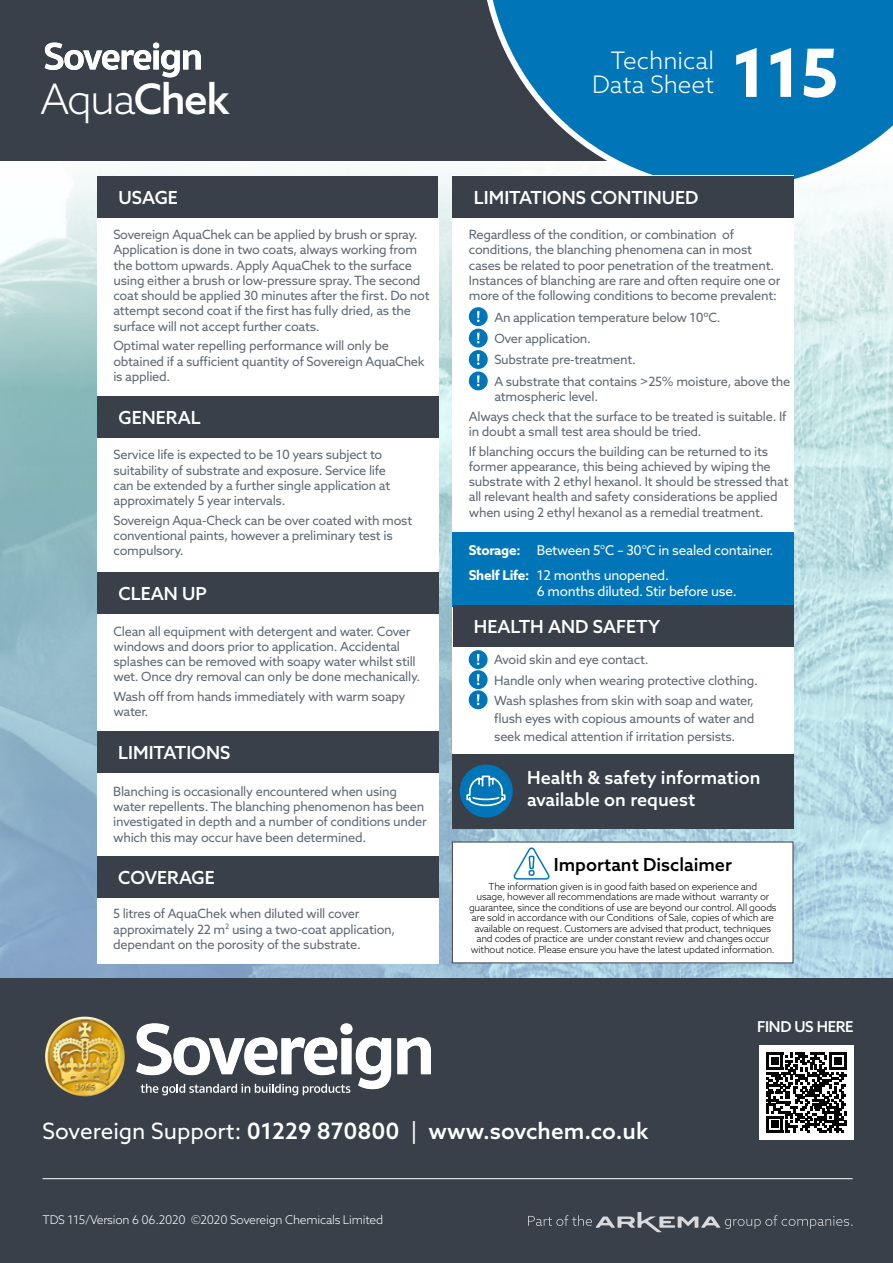
<style>
.page{position:relative;width:893px;height:1263px;background:#fff}
.page>*{position:absolute;margin:0;border:0;box-sizing:border-box;transform-origin:0 0}
.t1{font:700 66.6px "Azo Sans";color:#fff}
.t2{font:300 42px "Azo Sans";color:#fff}
.t3{font:300 24.15px/24.2px "Azo Sans";color:#fff;text-align:right}
.t4{font:500 22.5px "Azo Sans";color:#fff}
.t5{font:500 18px/21.6px "Azo Sans";color:#fff}
.t6{font:500 18px "Azo Sans";color:#000}
.t7{font:500 15px "Azo Sans";letter-spacing:-.02em;color:#fff}
.t8{font:13.5px/24.8px "Azo Sans";letter-spacing:-.02em;color:#fff}
.t9{font:12.75px/15.3px "Azo Sans";letter-spacing:-.02em;color:#5f6872}
.t10{font:300 12px "Azo Sans";letter-spacing:-.02em;color:#fff}
.t11{font:300 9.75px/10.5px "Azo Sans";letter-spacing:-.02em;color:#000;text-align:center}
.s1{font-weight:500}
.s2{font-weight:700}
.s3{font-weight:400}
</style>
<div class="page">
<img style="left:0;top:173px;width:893px;height:805px">
<div style="left:0;top:0;width:795px;height:161px;background:#39404a"></div>
<div style="left:0;top:978px;width:893px;height:285px;background:#39404a"></div>
<svg style="left:480px;top:0;width:413px;height:193px"></svg>
<svg style="left:397px;top:1037px;width:34px;height:37px"></svg>
<svg style="left:136px;top:1023px;width:255px;height:72px"></svg>
<img style="left:45px;top:1016px;width:80px;height:80px">
<svg style="left:528px;top:1212px;width:324px;height:20px"></svg>
<hr style="left:43px;top:1178px;width:809px;height:1px;background:#fff">
<svg style="left:45px;top:43px;width:156px;height:34px"></svg>
<div style="left:452px;top:842px;width:341px;height:121px;background:#fff"></div>
<div style="left:453px;top:176px;width:341px;height:652px;background:#fff"></div>
<div style="left:97px;top:217px;width:341px;height:746px;background:#fff"></div>
<div style="left:452px;top:754px;width:341px;height:74px;background:#39404a"></div>
<div style="left:453px;top:533px;width:341px;height:74px;background:#0076b8"></div>
<div style="left:460px;top:764px;width:53px;height:53px;background:#0076b8;border-radius:50%"></div>
<svg style="left:466px;top:775px;width:40px;height:32px"></svg>
<div style="left:97px;top:176px;width:341px;height:41px;background:#39404a"></div>
<div style="left:453px;top:605px;width:340px;height:42px;background:#39404a"></div>
<div style="left:97px;top:396px;width:341px;height:41px;background:#39404a"></div>
<div style="left:97px;top:572px;width:341px;height:42px;background:#39404a"></div>
<div style="left:97px;top:856px;width:341px;height:41px;background:#39404a"></div>
<div style="left:453px;top:176px;width:341px;height:41px;background:#39404a"></div>
<div style="left:97px;top:732px;width:341px;height:41px;background:#39404a"></div>
<svg style="left:513px;top:847px;width:37px;height:33px"></svg>
<div style="left:469px;top:650px;width:19px;height:19px;background:#0076b8;border-radius:50%"></div>
<svg style="left:477px;top:654px;width:2px;height:11px"></svg>
<div style="left:469px;top:670px;width:19px;height:19px;background:#0076b8;border-radius:50%"></div>
<svg style="left:477px;top:674px;width:2px;height:11px"></svg>
<div style="left:469px;top:690px;width:19px;height:19px;background:#0076b8;border-radius:50%"></div>
<svg style="left:477px;top:694px;width:2px;height:11px"></svg>
<div style="left:469px;top:307px;width:19px;height:19px;background:#0076b8;border-radius:50%"></div>
<svg style="left:477px;top:311px;width:3px;height:11px"></svg>
<div style="left:469px;top:329px;width:19px;height:18px;background:#0076b8;border-radius:50%"></div>
<svg style="left:477px;top:333px;width:3px;height:10px"></svg>
<div style="left:469px;top:350px;width:19px;height:19px;background:#0076b8;border-radius:50%"></div>
<svg style="left:477px;top:354px;width:3px;height:11px"></svg>
<div style="left:469px;top:371px;width:19px;height:19px;background:#0076b8;border-radius:50%"></div>
<svg style="left:477px;top:375px;width:3px;height:11px"></svg>
<div style="left:759px;top:1045px;width:95px;height:95px;background:#fff"></div>
<svg style="left:766px;top:1052px;width:80px;height:81px"></svg>
<h2 class="t2" style="left:40px;top:72px;width:191px">Aqua<span class="s1">Chek</span></h2>
<h3 class="t5" style="left:119px;top:186px;width:61px">USAGE</h3>
<p class="t9" style="left:113px;top:227px;width:318px">Sovereign AquaChek can be applied by brush or spray.<br>Application is done in two coats, always working from the bottom upwards. Apply AquaChek to the surface using either a brush or low-pressure spray. The second coat should be applied 30 minutes after the first. Do not attempt second coat if the first has fully dried, as the surface will not accept further coats.</p>
<p class="t9" style="left:113px;top:338px;width:313px">Optimal water repelling performance will only be obtained if a sufficient quantity of Sovereign AquaChek is applied.</p>
<h3 class="t5" style="left:119px;top:406px;width:84px">GENERAL</h3>
<p class="t9" style="left:114px;top:447px;width:278px">Service life is expected to be 10 years subject to suitability of substrate and exposure. Service life can be extended by a further single application at approximately 5 year intervals.</p>
<p class="t9" style="left:114px;top:512px;width:300px">Sovereign Aqua-Check can be over coated with most conventional paints, however a preliminary test is compulsory.</p>
<h3 class="t5" style="left:119px;top:583px;width:90px">CLEAN UP</h3>
<p class="t9" style="left:114px;top:623px;width:308px">Clean all equipment with detergent and water. Cover windows and doors prior to application. Accidental splashes can be removed with soapy water whilst still wet. Once dry removal can only be done mechanically.</p>
<p class="t9" style="left:114px;top:689px;width:293px">Wash off from hands immediately with warm soapy water.</p>
<h3 class="t5" style="left:118px;top:742px;width:114px">LIMITATIONS</h3>
<p class="t9" style="left:113px;top:783px;width:315px">Blanching is occasionally encountered when using water repellents. The blanching phenomenon has been investigated in depth and a number of conditions under which this may occur have been determined.</p>
<h3 class="t5" style="left:118px;top:866px;width:98px">COVERAGE</h3>
<p class="t9" style="left:113px;top:906px;width:284px">5 litres of AquaChek when diluted will cover approximately 22 m<sup>2</sup> using a two-coat application, dependant on the porosity of the substrate.</p>
<h3 class="t3" style="left:592px;top:48px;width:123px">Technical<br>Data Sheet</h3>
<h1 class="t1" style="left:732px;top:29px;width:108px">115</h1>
<h3 class="t5" style="left:474px;top:186px;width:226px">LIMITATIONS CONTINUED</h3>
<p class="t9" style="left:469px;top:227px;width:313px">Regardless of the condition, or combination of conditions, the blanching phenomena can in most cases be related to poor penetration of the treatment.<br>Instances of blanching are rare and often require one or more of the following conditions to become prevalent:</p>
<p class="t9" style="left:494px;top:306px;width:298px;line-height:21.5px">An application temperature below 10ºC.<br>Over application.<br>Substrate pre-treatment.<br>A substrate that contains &gt;25% moisture, above the</p>
<p class="t9" style="left:469px;top:387px;width:319px;line-height:19.5px;text-indent:26px">atmospheric level.<br>Always check that the surface to be treated is suitable. If</p>
<p class="t9" style="left:469px;top:422px;width:301px;line-height:19.5px">in doubt a small test area should be tried.<br>If blanching occurs the building can be returned to its</p>
<p class="t9" style="left:469px;top:458px;width:321px">former appearance, this being achieved by wiping the substrate with 2 ethyl hexanol. It should be stressed that all relevant health and safety considerations be applied when using 2 ethyl hexanol as a remedial treatment.</p>
<p class="t8" style="left:469px;top:538px;width:306px"><span class="s2">Storage:</span> Between 5°C – 30°C in sealed container.<br><span class="s2">Shelf Life:</span> 12 months unopened.</p>
<p class="t8" style="left:537px;top:579px;width:201px">6 months diluted. Stir before use.</p>
<h3 class="t5" style="left:474px;top:616px;width:188px">HEALTH AND SAFETY</h3>
<p class="t9" style="left:494px;top:650px;width:265px;line-height:20.1px">Avoid skin and eye contact.<br>Handle only when wearing protective clothing.<br>Wash splashes from skin with soap and water,</p>
<p class="t9" style="left:494px;top:709px;width:262px;line-height:18px">flush eyes with copious amounts of water and seek medical attention if irritation persists.</p>
<h3 class="t5" style="left:527px;top:767px;width:235px">Health &amp; safety information available on request</h3>
<h3 class="t6" style="left:554px;top:852px;width:180px">Important Disclaimer</h3>
<p class="t11" style="left:469px;top:881px;width:309px">The information given is in good faith based on experience and<br>usage, however all recommendations are made without warranty or guarantee, since the conditions of use are beyond our control. All goods are sold in accordance with our Conditions of Sale, copies of which are available on request. Customers are advised that product, techniques and codes of practice are under constant review and changes occur without notice. Please ensure you have the latest updated information.</p>
<p class="t7" style="left:757px;top:1017px;width:98px">FIND US HERE</p>
<h3 class="t4" style="left:43px;top:1116px;width:607px"><span class="s3">Sovereign Support:</span> 01229 870800 <span class="s3">|</span> www.sovchem.co.uk</h3>
<p class="t10" style="left:43px;top:1211px;width:342px">TDS 115/Version 6 06.2020 ©2020 Sovereign Chemicals Limited</p>
</div>
